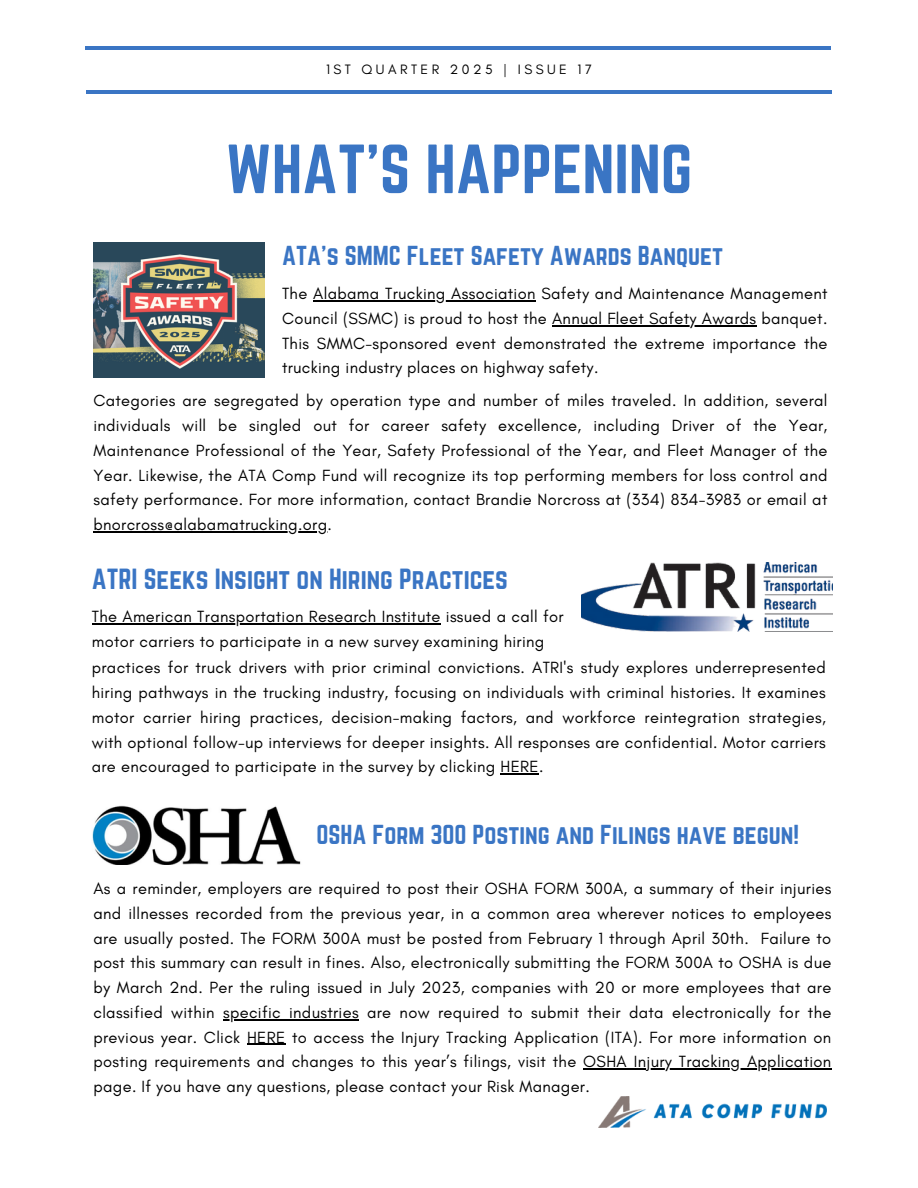
<style>
.page{position:relative;width:918px;height:1188px;background:#fff}
.page>*{position:absolute;margin:0;border:0;box-sizing:border-box;transform-origin:0 0}
.t1{font:60.75px "Norwester";color:#3a75c4}
.t2{font:25.5px "Norwester";color:#3a75c4}
.t3{font:24px "Norwester";color:#3a75c4}
.t4{font:16.5px/24.8px "Glacial Indifference";letter-spacing:.02em;color:#000;text-align:justify}
.t5{font:13.8px "Glacial Indifference";letter-spacing:.25em;color:#000}
</style>
<div class="page">
<hr style="left:85px;top:46px;width:746px;height:4px;background:#3a75c4">
<hr style="left:86px;top:90px;width:746px;height:4px;background:#3a75c4">
<img style="left:598px;top:1096px;width:229px;height:32px">
<img style="left:93px;top:243px;width:171px;height:135px">
<hr style="left:313px;top:300px;width:223px;height:1px;background:#000">
<hr style="left:552px;top:325px;width:205px;height:1px;background:#000">
<hr style="left:93px;top:531px;width:235px;height:1px;background:#000">
<hr style="left:92px;top:623px;width:349px;height:2px;background:#000">
<img style="left:581px;top:563px;width:251px;height:69px">
<hr style="left:501px;top:773px;width:38px;height:2px;background:#000">
<img style="left:92px;top:805px;width:209px;height:60px">
<hr style="left:223px;top:1019px;width:136px;height:1px;background:#000">
<hr style="left:247px;top:1044px;width:39px;height:1px;background:#000">
<hr style="left:583px;top:1068px;width:249px;height:2px;background:#000">
<p class="t5" style="left:326px;top:61px;width:267px">1ST QUARTER 2025 | ISSUE 17</p>
<p class="t1" style="left:226px;top:132px;width:468px">WHAT'S HAPPENING</p>
<p class="t3" style="left:282px;top:241px;width:443px">ATA’s SMMC Fleet Safety Awards Banquet</p>
<h1 class="t4" style="left:282px;top:281px;width:547px">The Alabama Trucking Association Safety and Maintenance Management</h1>
<p class="t4" style="left:282px;top:306px;width:547px">Council (SSMC) is proud to host the Annual Fleet Safety Awards banquet.</p>
<h2 class="t4" style="left:282px;top:331px;width:547px">This SMMC-sponsored event demonstrated the extreme importance the trucking industry places on highway safety.</h2>
<h3 class="t4" style="left:93px;top:388px;width:736px">Categories are segregated by operation type and number of miles traveled. In addition, several individuals will be singled out for career safety excellence, including Driver of the Year, Maintenance Professional of the Year, Safety Professional of the Year, and Fleet Manager of the Year. Likewise, the ATA Comp Fund will recognize its top performing members for loss control and safety performance. For more information, contact Brandie Norcross at (334) 834-3983 or email at</h3>
<h3 class="t4" style="left:93px;top:512px;width:240px">bnorcross@alabamatrucking.org.</h3>
<p class="t2" style="left:92px;top:563px;width:418px">ATRI Seeks Insight on Hiring Practices</p>
<h2 class="t4" style="left:92px;top:604px;width:473px">The American Transportation Research Institute issued a call for motor carriers to participate in a new survey examining hiring</h2>
<h3 class="t4" style="left:92px;top:655px;width:736px">practices for truck drivers with prior criminal convictions. ATRI's study explores underrepresented hiring pathways in the trucking industry, focusing on individuals with criminal histories. It examines motor carrier hiring practices, decision-making factors, and workforce reintegration strategies, with optional follow-up interviews for deeper insights. All responses are confidential. Motor carriers are encouraged to participate in the survey by clicking HERE.</h3>
<h3 class="t3" style="left:316px;top:820px;width:484px">OSHA Form 300 Posting and Filings have begun!</h3>
<p class="t4" style="left:93px;top:876px;width:739px">As a reminder, employers are required to post their OSHA FORM 300A, a summary of their injuries and illnesses recorded from the previous year, in a common area wherever notices to employees are usually posted. The FORM 300A must be posted from February 1 through April 30th. Failure to post this summary can result in fines. Also, electronically submitting the FORM 300A to OSHA is due by March 2nd. Per the ruling issued in July 2023, companies with 20 or more employees that are classified within</p>
<h2 class="t4" style="left:93px;top:1000px;width:739px;text-indent:130px">specific industries are now required to submit their data electronically for the previous year. Click HERE to access the Injury Tracking Application (ITA). For more information on posting requirements and changes to this year’s filings, visit the OSHA Injury Tracking Application</h2>
<h3 class="t4" style="left:93px;top:1074px;width:498px">page. If you have any questions, please contact your Risk Manager.</h3>
</div>
